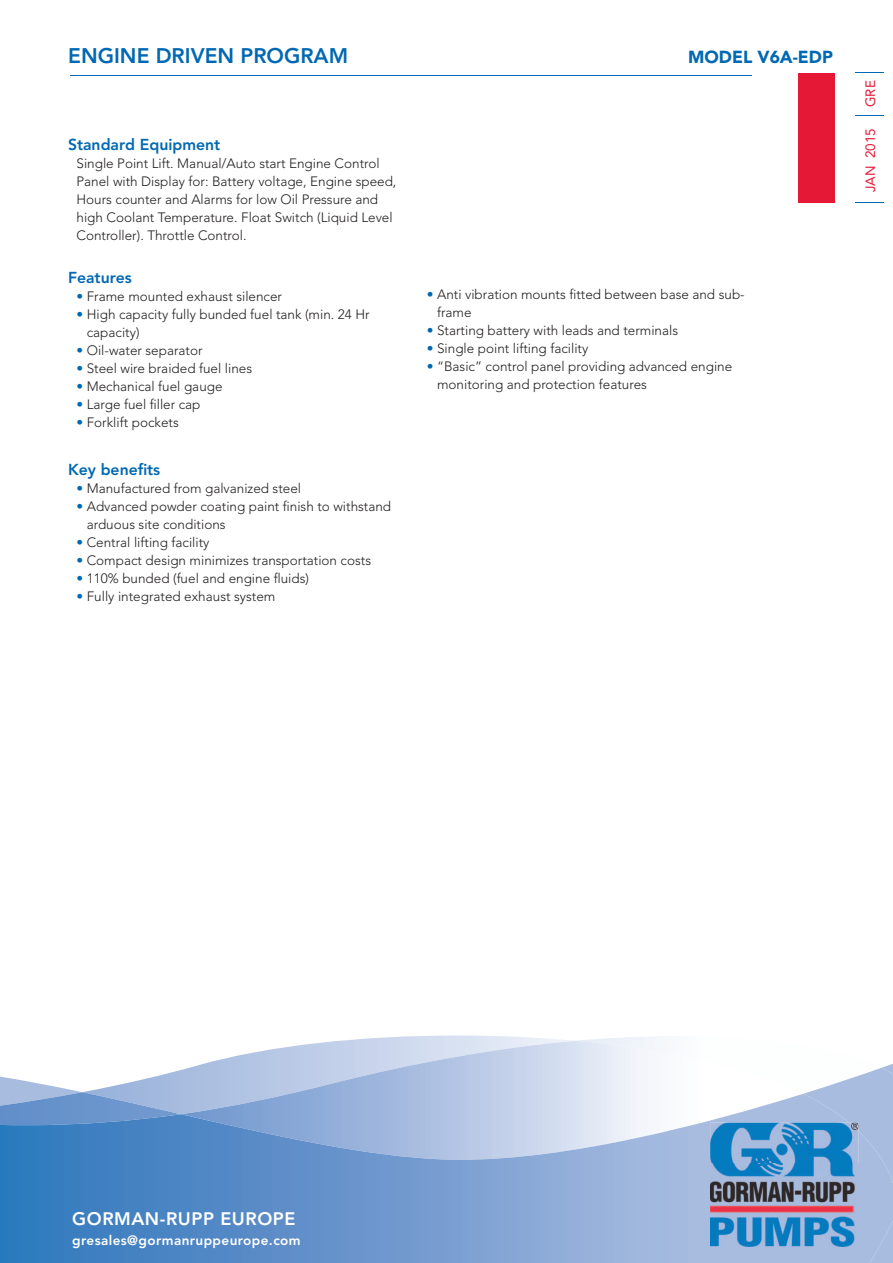
<style>
.page{position:relative;width:893px;height:1263px;background:#fff}
.page>*{position:absolute;margin:0;border:0;box-sizing:border-box;transform-origin:0 0}
.t1{font:800 21px "Avenir LT Std";color:#0168b3}
.t2{font:800 18px "Avenir LT Std";letter-spacing:.03em;color:#fff}
.t3{font:900 17.4px "Avenir LT Std";color:#0168b3}
.t4{font:800 15.75px "Avenir LT Std";color:#0168b3}
.t5{font:300 13.5px/18px "Avenir LT Std";color:#231f20}
.t6{font:800 13.5px "Avenir LT Std";letter-spacing:.03em;color:#fff}
.t7{font:13.5px "Avenir LT Std";color:#e51836}
.s1{color:#0168b3}
</style>
<div class="page">
<div style="left:799px;top:73px;width:36px;height:130px;background:#e51836"></div>
<svg style="left:855px;top:115px;width:28px;height:1px"></svg>
<img style="left:0;top:1183px;width:893px;height:80px">
<svg style="left:0;top:1035px;width:893px;height:148px"></svg>
<img style="left:710px;top:1123px;width:148px;height:123px">
<hr style="left:70px;top:75px;width:682px;height:1px;background:#0168b3">
<h1 class="t1" style="left:68px;top:43px;width:281px">ENGINE DRIVEN PROGRAM</h1>
<p class="t3" style="left:688px;top:46px;width:146px">MODEL V6A-EDP</p>
<p class="t4" style="left:68px;top:135px;width:154px">Standard Equipment</p>
<p class="t5" style="left:77px;top:154px;width:321px">Single Point Lift. Manual/Auto start Engine Control Panel with Display for: Battery voltage, Engine speed, Hours counter and Alarms for low Oil Pressure and high Coolant Temperature. Float Switch (Liquid Level Controller). Throttle Control.</p>
<p class="t4" style="left:68px;top:268px;width:65px">Features</p>
<p class="t5" style="left:77px;top:287px;width:207px"><span class="s1">•</span> Frame mounted exhaust silencer</p>
<p class="t5" style="left:87px;top:305px;width:284px;text-indent:-10px"><span class="s1">•</span> High capacity fully bunded fuel tank (min. 24 Hr capacity)</p>
<p class="t5" style="left:77px;top:341px;width:128px"><span class="s1">•</span> Oil-water separator</p>
<p class="t5" style="left:77px;top:359px;width:177px"><span class="s1">•</span> Steel wire braided fuel lines</p>
<p class="t5" style="left:77px;top:377px;width:148px"><span class="s1">•</span> Mechanical fuel gauge</p>
<p class="t5" style="left:77px;top:395px;width:126px"><span class="s1">•</span> Large fuel filler cap</p>
<p class="t5" style="left:77px;top:413px;width:104px"><span class="s1">•</span> Forklift pockets</p>
<p class="t4" style="left:68px;top:460px;width:94px">Key benefits</p>
<p class="t5" style="left:77px;top:479px;width:226px"><span class="s1">•</span> Manufactured from galvanized steel</p>
<p class="t5" style="left:87px;top:497px;width:306px;text-indent:-10px"><span class="s1">•</span> Advanced powder coating paint finish to withstand arduous site conditions</p>
<p class="t5" style="left:77px;top:533px;width:134px"><span class="s1">•</span> Central lifting facility</p>
<p class="t5" style="left:77px;top:551px;width:296px"><span class="s1">•</span> Compact design minimizes transportation costs</p>
<p class="t5" style="left:77px;top:569px;width:234px"><span class="s1">•</span> 110% bunded (fuel and engine fluids)</p>
<p class="t5" style="left:77px;top:587px;width:200px"><span class="s1">•</span> Fully integrated exhaust system</p>
<p class="t5" style="left:437px;top:285px;width:309px;text-indent:-10px"><span class="s1">•</span> Anti vibration mounts fitted between base and sub&shy;frame</p>
<p class="t5" style="left:427px;top:321px;width:253px"><span class="s1">•</span> Starting battery with leads and terminals</p>
<p class="t5" style="left:427px;top:339px;width:163px"><span class="s1">•</span> Single point lifting facility</p>
<p class="t5" style="left:437px;top:357px;width:297px;text-indent:-10px"><span class="s1">•</span> “Basic” control panel providing advanced engine monitoring and protection features</p>
<p class="t7" style="left:862px;top:107px;width:28px;rotate:-90deg">GRE</p>
<p class="t7" style="left:862px;top:192px;width:66px;rotate:-90deg">JAN 2015</p>
<h2 class="t2" style="left:72px;top:1207px;width:225px">GORMAN-RUPP EUROPE</h2>
<p class="t6" style="left:72px;top:1232px;width:230px">gresales@gormanruppeurope.com</p>
</div>
